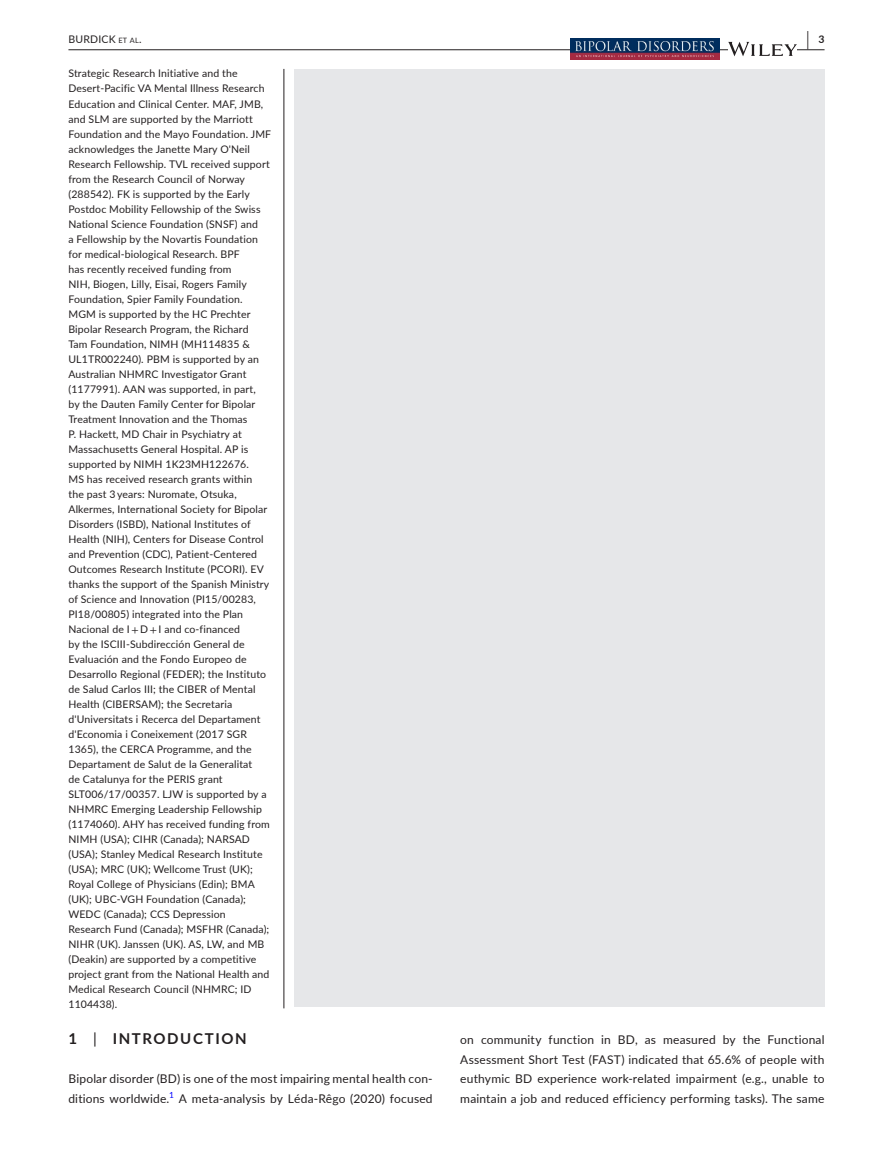
<style>
.page{position:relative;width:893px;height:1174px;background:#fff}
.page>*{position:absolute;margin:0;border:0;box-sizing:border-box;transform-origin:0 0}
.t1{font:700 19.5px "Lato";color:#231f20;scale:.43 1}
.t2{font:700 15px "Lato";letter-spacing:.105em;color:#231f20}
.t3{font:12px/19.5px "Lato";letter-spacing:.015em;color:#231f20}
.t4{font:10.5px/15px "Lato";letter-spacing:.01em;color:#231f20}
.s1{font-size:7.35px}
.s2{font-style:inherit}
.s3{font-family:"STIX"}
.s4{font-weight:400}
</style>
<div class="page">
<hr style="left:68px;top:49px;width:756px;height:1px;background:#231f20">
<img style="left:571px;top:38px;width:149px;height:22px">
<svg style="left:728px;top:42px;width:69px;height:14px"></svg>
<hr style="left:284px;top:69px;width:1px;height:939px;background:#231f20">
<div style="left:294px;top:69px;width:530px;height:937px;background:#e6e7e9"></div>
<p class="t4" style="left:68px;top:31px;width:75px">BURDICK <span class="s1">et al</span><span class="s2">.</span></p>
<h1 class="t1" style="left:807px;top:25px;width:43px">| <sup>3</sup></h1>
<p class="t4" style="left:68px;top:66px;width:204px">Strategic Research Initiative and the Desert-Pacific VA Mental Illness Research Education and Clinical Center. MAF, JMB, and SLM are supported by the Marriott Foundation and the Mayo Foundation. JMF acknowledges the Janette Mary O'Neil Research Fellowship. TVL received support from the Research Council of Norway (288542). FK is supported by the Early Postdoc Mobility Fellowship of the Swiss National Science Foundation (SNSF) and<br>a Fellowship by the Novartis Foundation for medical-biological Research. BPF<br>has recently received funding from<br>NIH, Biogen, Lilly, Eisai, Rogers Family Foundation, Spier Family Foundation.<br>MGM is supported by the HC Prechter Bipolar Research Program, the Richard<br>Tam Foundation, NIMH (MH114835 &amp; UL1TR002240). PBM is supported by an Australian NHMRC Investigator Grant (1177991). AAN was supported, in part,<br>by the Dauten Family Center for Bipolar Treatment Innovation and the Thomas<br>P. Hackett, MD Chair in Psychiatry at Massachusetts General Hospital. AP is supported by NIMH 1K23MH122676.<br>MS has received research grants within<br>the past 3 years: Nuromate, Otsuka, Alkermes, International Society for Bipolar Disorders (ISBD), National Institutes of Health (NIH), Centers for Disease Control and Prevention (CDC), Patient-Centered Outcomes Research Institute (PCORI). EV thanks the support of the Spanish Ministry of Science and Innovation (PI15/00283, PI18/00805) integrated into the Plan Nacional de I <span class="s3">+</span> D <span class="s3">+</span> I and co-financed<br>by the ISCIII-Subdirección General de Evaluación and the Fondo Europeo de Desarrollo Regional (FEDER); the Instituto de Salud Carlos III; the CIBER of Mental Health (CIBERSAM); the Secretaria d'Universitats i Recerca del Departament d'Economia i Coneixement (2017 SGR 1365), the CERCA Programme, and the Departament de Salut de la Generalitat<br>de Catalunya for the PERIS grant SLT006/17/00357. LJW is supported by a NHMRC Emerging Leadership Fellowship (1174060). AHY has received funding from NIMH (USA); CIHR (Canada); NARSAD (USA); Stanley Medical Research Institute (USA); MRC (UK); Wellcome Trust (UK); Royal College of Physicians (Edin); BMA (UK); UBC-VGH Foundation (Canada); WEDC (Canada); CCS Depression<br>Research Fund (Canada); MSFHR (Canada); NIHR (UK). Janssen (UK). AS, LW, and MB (Deakin) are supported by a competitive project grant from the National Health and Medical Research Council (NHMRC; ID 1104438).</p>
<h2 class="t2" style="left:68px;top:1028px;width:180px">1 <span class="s4">|</span> INTRODUCTION</h2>
<p class="t3" style="left:68px;top:1068px;width:366px">Bipolar disorder (BD) is one of the most impairing mental health con&shy;ditions worldwide.<sup>1</sup> A meta-analysis by Léda-Rêgo (2020) focused</p>
<p class="t3" style="left:460px;top:1029px;width:366px;text-align:justify">on community function in BD, as measured by the Functional Assessment Short Test (FAST) indicated that 65.6% of people with euthymic BD experience work-related impairment (e.g., unable to maintain a job and reduced efficiency performing tasks). The same</p>
</div>
